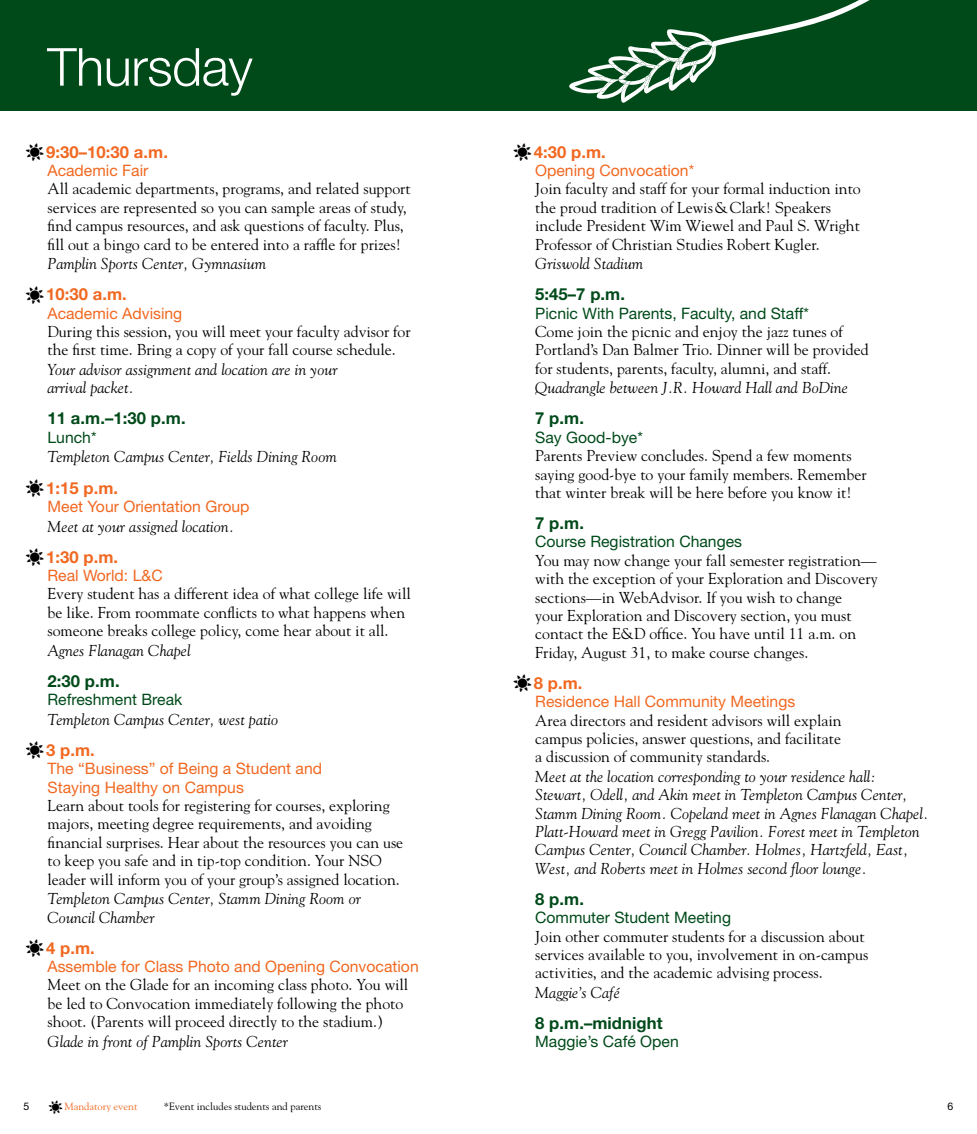
<style>
.page{position:relative;width:977px;height:1134px;background:#fff}
.page>*{position:absolute;margin:0;border:0;box-sizing:border-box;transform-origin:0 0}
.t1{font:300 52.5px "Helvetica Neue LT Std";letter-spacing:-.01em;color:#fff}
.t2{font:700 16.62px "Helvetica Neue LT Std";letter-spacing:.005em;color:#f16821}
.t3{font:700 16.62px "Helvetica Neue LT Std";letter-spacing:.005em;color:#004a1a}
.t4{font:15.75px/18.4px "Goudy Std";color:#000}
.t5{font:italic 15.75px/18.4px "Goudy Std";letter-spacing:.005em;color:#000}
.t6{font:15.75px/18.4px "Helvetica Neue LT Std";color:#f16821}
.t7{font:15.75px "Helvetica Neue LT Std";color:#004a1a}
.t8{font:10.5px "Goudy Std";color:#000}
.t9{font:10.5px "Goudy Std";color:#f16821}
.t10{font:10.5px "Helvetica Neue LT Std";color:#000}
.s1{font-family:"Sunsand Stars";font-weight:400;font-size:22.75px;color:#000}
.s2{font-family:"Helvetica Neue LT Std";color:#000}
.s3{font-family:"Sunsand Stars";font-size:17.5px;color:#000}
</style>
<div class="page">
<div style="left:0;top:0;width:976px;height:110px;background:#004a1a"></div>
<svg style="left:569px;top:0;width:301px;height:103px"></svg>
<h1 class="t1" style="left:47px;top:35px;width:207px">Thursday</h1>
<p class="t2" style="left:24px;top:142px;width:146px"><span class="s1">R</span>9:30–10:30 a.m.</p>
<p class="t6" style="left:47px;top:161px;width:102px">Academic Fair</p>
<p class="t4" style="left:47px;top:180px;width:365px">All academic departments, programs, and related support services are represented so you can sample areas of study, find campus resources, and ask questions of faculty. Plus, fill out a bingo card to be entered into a raffle for prizes!</p>
<p class="t5" style="left:47px;top:255px;width:220px">Pamplin Sports Center, Gymnasium</p>
<p class="t2" style="left:24px;top:284px;width:105px"><span class="s1">R</span>10:30 a.m.</p>
<p class="t6" style="left:47px;top:303px;width:136px">Academic Advising</p>
<p class="t4" style="left:47px;top:322px;width:365px">During this session, you will meet your faculty advisor for the first time. Bring a copy of your fall course schedule.</p>
<p class="t5" style="left:47px;top:360px;width:291px">Your advisor assignment and location are in your arrival packet.</p>
<p class="t3" style="left:47px;top:408px;width:140px">11 a.m.–1:30 p.m.</p>
<p class="t7" style="left:47px;top:428px;width:51px">Lunch*</p>
<p class="t5" style="left:47px;top:448px;width:291px">Templeton Campus Center, Fields Dining Room</p>
<p class="t2" style="left:24px;top:477px;width:96px"><span class="s1">R</span>1:15 p.m.</p>
<p class="t6" style="left:47px;top:497px;width:203px">Meet Your Orientation Group</p>
<p class="t5" style="left:47px;top:517px;width:188px">Meet at your assigned location.</p>
<p class="t2" style="left:24px;top:546px;width:96px"><span class="s1">R</span>1:30 p.m.</p>
<p class="t6" style="left:47px;top:566px;width:117px">Real World: L&amp;C</p>
<p class="t4" style="left:47px;top:585px;width:365px">Every student has a different idea of what college life will be like. From roommate conflicts to what happens when someone breaks college policy, come hear about it all.</p>
<p class="t5" style="left:47px;top:641px;width:144px">Agnes Flanagan Chapel</p>
<p class="t3" style="left:47px;top:671px;width:74px">2:30 p.m.</p>
<p class="t7" style="left:47px;top:690px;width:136px">Refreshment Break</p>
<p class="t5" style="left:47px;top:710px;width:232px">Templeton Campus Center, west patio</p>
<p class="t2" style="left:24px;top:740px;width:72px"><span class="s1">R</span>3 p.m.</p>
<p class="t6" style="left:47px;top:759px;width:276px">The “Business” of Being a Student and<br>Staying Healthy on Campus</p>
<p class="t4" style="left:47px;top:796px;width:357px">Learn about tools for registering for courses, exploring majors, meeting degree requirements, and avoiding financial surprises. Hear about the resources you can use to keep you safe and in tip-top condition. Your NSO leader will inform you of your group’s assigned location.</p>
<p class="t5" style="left:47px;top:890px;width:315px">Templeton Campus Center, Stamm Dining Room or<br>Council Chamber</p>
<p class="t2" style="left:24px;top:938px;width:72px"><span class="s1">R</span>4 p.m.</p>
<p class="t6" style="left:47px;top:957px;width:373px">Assemble for Class Photo and Opening Convocation</p>
<p class="t4" style="left:47px;top:976px;width:362px">Meet on the Glade for an incoming class photo. You will be led to Convocation immediately following the photo shoot. (Parents will proceed directly to the stadium.)</p>
<p class="t5" style="left:47px;top:1032px;width:242px">Glade in front of Pamplin Sports Center</p>
<p class="t2" style="left:511px;top:142px;width:96px"><span class="s1">R</span>4:30 p.m.</p>
<p class="t6" style="left:535px;top:161px;width:160px">Opening Convocation*</p>
<p class="t4" style="left:535px;top:180px;width:327px">Join faculty and staff for your formal induction into the proud tradition of Lewis&amp;Clark! Speakers include President Wim Wiewel and Paul S. Wright Professor of Christian Studies Robert Kugler.</p>
<p class="t5" style="left:535px;top:255px;width:110px">Griswold Stadium</p>
<p class="t3" style="left:535px;top:284px;width:91px">5:45–7 p.m.</p>
<p class="t7" style="left:535px;top:303px;width:275px">Picnic With Parents, Faculty, and Staff*</p>
<p class="t4" style="left:535px;top:322px;width:335px">Come join the picnic and enjoy the jazz tunes of<br>Portland’s Dan Balmer Trio. Dinner will be provided for students, parents, faculty, alumni, and staff.</p>
<p class="t5" style="left:535px;top:379px;width:314px">Quadrangle between J.R. Howard Hall and BoDine</p>
<p class="t3" style="left:535px;top:408px;width:50px">7 p.m.</p>
<p class="t7" style="left:535px;top:428px;width:109px">Say Good-bye*</p>
<p class="t4" style="left:535px;top:446px;width:333px">Parents Preview concludes. Spend a few moments saying good-bye to your family members. Remember that winter break will be here before you know it!</p>
<p class="t3" style="left:535px;top:513px;width:50px">7 p.m.</p>
<p class="t7" style="left:535px;top:532px;width:208px">Course Registration Changes</p>
<p class="t4" style="left:535px;top:551px;width:344px">You may now change your fall semester registration— with the exception of your Exploration and Discovery sections—in WebAdvisor. If you wish to change<br>your Exploration and Discovery section, you must contact the E&amp;D office. You have until 11 a.m. on Friday, August 31, to make course changes.</p>
<p class="t2" style="left:511px;top:673px;width:72px"><span class="s1">R</span>8 p.m.</p>
<p class="t6" style="left:535px;top:692px;width:261px">Residence Hall Community Meetings</p>
<p class="t4" style="left:535px;top:711px;width:308px;text-align:justify">Area directors and resident advisors will explain campus policies, answer questions, and facilitate a discussion of community standards.</p>
<p class="t5" style="left:535px;top:767px;width:394px">Meet at the location corresponding to your residence hall:<br>Stewart, Odell, and Akin meet in Templeton Campus Center, Stamm Dining Room. Copeland meet in Agnes Flanagan Chapel.<br>Platt-Howard meet in Gregg Pavilion. Forest meet in Templeton Campus Center, Council Chamber. Holmes, Hartzfeld, East, West, and Roberts meet in Holmes second floor lounge.</p>
<p class="t3" style="left:535px;top:889px;width:50px">8 p.m.</p>
<p class="t7" style="left:535px;top:908px;width:197px">Commuter Student Meeting</p>
<p class="t4" style="left:535px;top:927px;width:334px">Join other commuter students for a discussion about services available to you, involvement in on-campus activities, and the academic advising process.</p>
<p class="t5" style="left:535px;top:983px;width:86px">Maggie’s Café</p>
<p class="t3" style="left:535px;top:1013px;width:129px">8 p.m.–midnight</p>
<p class="t7" style="left:535px;top:1032px;width:145px">Maggie’s Café Open</p>
<p class="t9" style="left:24px;top:1100px;width:115px"><span class="s2">5</span> <span class="s3">R</span>Mandatory event</p>
<p class="t8" style="left:164px;top:1100px;width:159px">*Event includes students and parents</p>
<p class="t10" style="left:947px;top:1100px;width:7px">6</p>
</div>
